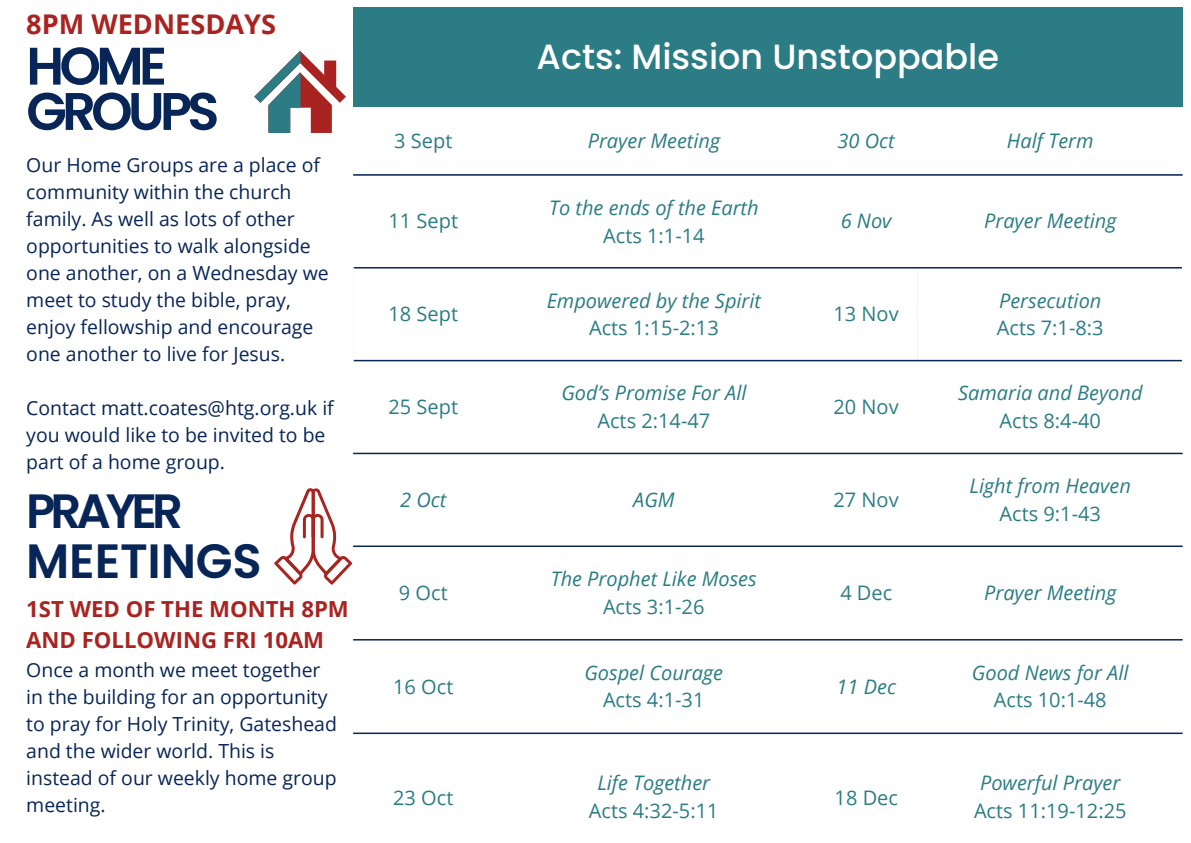
<style>
.page{position:relative;width:1191px;height:843px;background:#fff}
.page>*{position:absolute;margin:0;border:0;box-sizing:border-box;transform-origin:0 0}
.t1{font:600 52.8px/45.3px "Poppins";letter-spacing:-.09em;color:#072557}
.t2{font:600 48.1px "Poppins";letter-spacing:-.005em;color:#072557}
.t3{font:500 35px "Poppins";color:#fff}
.t4{font:700 27.2px "Open Sans";color:#a92420}
.t5{font:700 22.2px/30.8px "Open Sans";color:#a92420}
.t6{font:italic 20px "Open Sans";color:#2b7c85}
.t7{font:20px "Open Sans";color:#2b7c85}
.t8{font:19.4px/26.9px "Open Sans";color:#072557}
</style>
<div class="page">
<svg style="left:254px;top:51px;width:92px;height:82px"></svg>
<svg style="left:274px;top:488px;width:78px;height:96px"></svg>
<div style="left:353px;top:7px;width:829px;height:100px;background:#2b7c85"></div>
<svg style="left:813px;top:454px;width:369px;height:281px"></svg>
<hr style="left:353px;top:174px;width:829px;height:2px;background:#072557">
<hr style="left:354px;top:267px;width:827px;height:1px;background:#072557">
<hr style="left:354px;top:360px;width:827px;height:1px;background:#072557">
<hr style="left:353px;top:452px;width:829px;height:2px;background:#072557">
<hr style="left:353px;top:545px;width:829px;height:2px;background:#072557">
<hr style="left:353px;top:638px;width:829px;height:2px;background:#072557">
<hr style="left:353px;top:732px;width:829px;height:1px;background:#072557">
<h1 class="t4" style="left:26px;top:5px;width:251px">8PM WEDNESDAYS</h1>
<h2 class="t1" style="left:26px;top:43px;width:195px">HOME<br>GROUPS</h2>
<p class="t3" style="left:536px;top:32px;width:464px">Acts: Mission Unstoppable</p>
<p class="t7" style="left:394px;top:126px;width:60px">3 Sept</p>
<p class="t6" style="left:587px;top:126px;width:134px">Prayer Meeting</p>
<p class="t6" style="left:837px;top:126px;width:59px">30 Oct</p>
<p class="t6" style="left:1006px;top:126px;width:88px">Half Term</p>
<h1 class="t8" style="left:26px;top:151px;width:304px">Our Home Groups are a place of community within the church family. As well as lots of other opportunities to walk alongside one another, on a Wednesday we meet to study the bible, pray, enjoy fellowship and encourage one another to live for Jesus.</h1>
<h1 class="t8" style="left:26px;top:394px;width:309px">Contact matt.coates@htg.org.uk if you would like to be invited to be part of a home group.</h1>
<p class="t2" style="left:26px;top:477px;width:158px">PRAYER</p>
<p class="t2" style="left:26px;top:527px;width:237px">MEETINGS</p>
<p class="t5" style="left:26px;top:593px;width:324px">1ST WED OF THE MONTH 8PM<br>AND FOLLOWING FRI 10AM</p>
<p class="t8" style="left:26px;top:655px;width:312px">Once a month we meet together in the building for an opportunity to pray for Holy Trinity, Gateshead and the wider world. This is instead of our weekly home group meeting.</p>
<p class="t7" style="left:388px;top:207px;width:71px">11 Sept</p>
<p class="t6" style="left:549px;top:193px;width:211px">To the ends of the Earth</p>
<p class="t7" style="left:603px;top:221px;width:103px">Acts 1:1-14</p>
<p class="t6" style="left:840px;top:207px;width:52px">6 Nov</p>
<p class="t6" style="left:983px;top:207px;width:134px">Prayer Meeting</p>
<p class="t7" style="left:388px;top:299px;width:71px">18 Sept</p>
<p class="t6" style="left:546px;top:286px;width:216px">Empowered by the Spirit</p>
<p class="t7" style="left:589px;top:314px;width:131px">Acts 1:15-2:13</p>
<p class="t7" style="left:833px;top:299px;width:67px">13 Nov</p>
<p class="t6" style="left:998px;top:286px;width:104px">Persecution</p>
<p class="t7" style="left:996px;top:314px;width:108px">Acts 7:1-8:3</p>
<p class="t7" style="left:388px;top:392px;width:71px">25 Sept</p>
<p class="t6" style="left:561px;top:379px;width:187px">God’s Promise For All</p>
<p class="t7" style="left:597px;top:406px;width:114px">Acts 2:14-47</p>
<p class="t7" style="left:833px;top:392px;width:67px">20 Nov</p>
<p class="t6" style="left:957px;top:379px;width:186px">Samaria and Beyond</p>
<p class="t7" style="left:999px;top:406px;width:103px">Acts 8:4-40</p>
<p class="t6" style="left:400px;top:485px;width:48px">2 Oct</p>
<p class="t6" style="left:633px;top:485px;width:43px">AGM</p>
<p class="t7" style="left:833px;top:485px;width:67px">27 Nov</p>
<p class="t6" style="left:969px;top:471px;width:163px">Light from Heaven</p>
<p class="t7" style="left:999px;top:499px;width:103px">Acts 9:1-43</p>
<p class="t7" style="left:399px;top:578px;width:50px">9 Oct</p>
<p class="t6" style="left:550px;top:564px;width:207px">The Prophet Like Moses</p>
<p class="t7" style="left:603px;top:592px;width:103px">Acts 3:1-26</p>
<p class="t7" style="left:840px;top:578px;width:53px">4 Dec</p>
<p class="t6" style="left:983px;top:578px;width:134px">Prayer Meeting</p>
<p class="t7" style="left:393px;top:672px;width:62px">16 Oct</p>
<p class="t6" style="left:584px;top:658px;width:140px">Gospel Courage</p>
<p class="t7" style="left:603px;top:685px;width:103px">Acts 4:1-31</p>
<p class="t6" style="left:836px;top:672px;width:61px">11 Dec</p>
<p class="t6" style="left:971px;top:658px;width:158px">Good News for All</p>
<p class="t7" style="left:993px;top:685px;width:114px">Acts 10:1-48</p>
<p class="t7" style="left:393px;top:783px;width:62px">23 Oct</p>
<p class="t6" style="left:597px;top:768px;width:114px">Life Together</p>
<p class="t7" style="left:589px;top:796px;width:131px">Acts 4:32-5:11</p>
<p class="t7" style="left:834px;top:783px;width:65px">18 Dec</p>
<p class="t6" style="left:980px;top:768px;width:142px">Powerful Prayer</p>
<p class="t7" style="left:973px;top:796px;width:154px">Acts 11:19-12:25</p>
</div>
